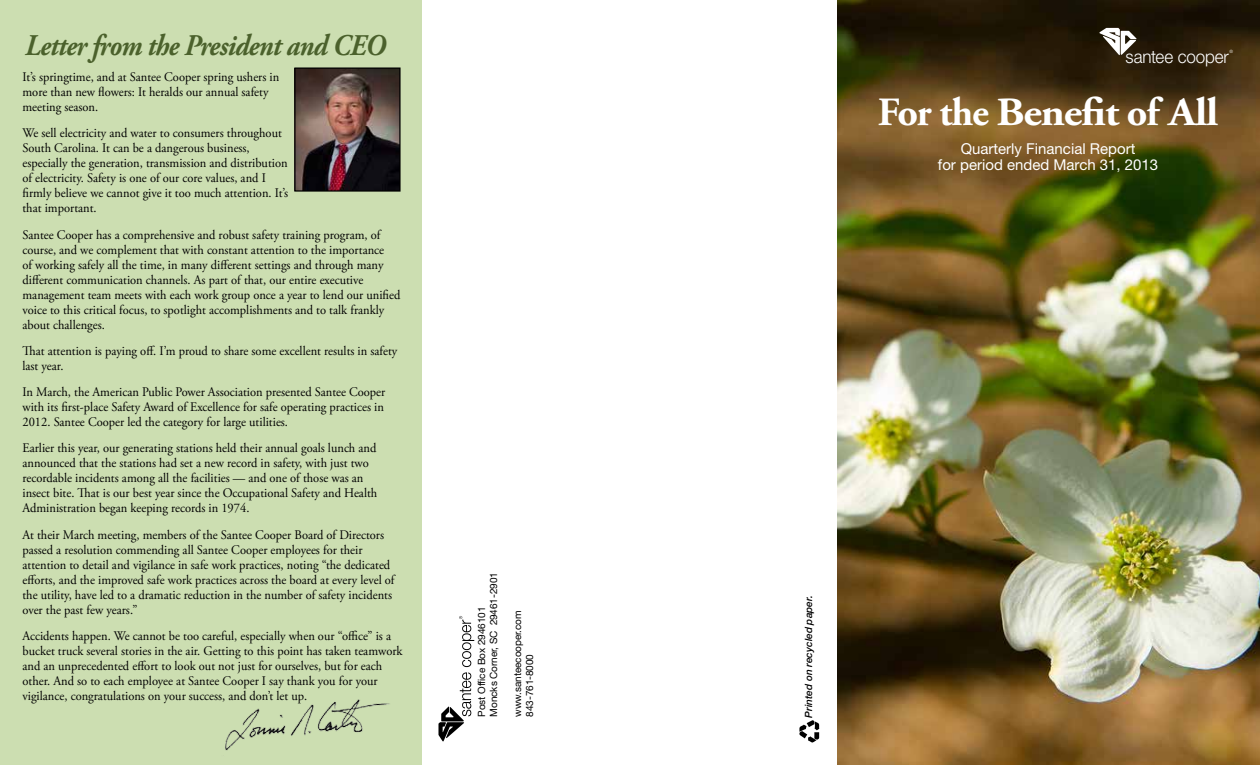
<style>
.page{position:relative;width:1260px;height:765px;background:#fff}
.page>*{position:absolute;margin:0;border:0;box-sizing:border-box;transform-origin:0 0}
.t1{font:700 40px "Adobe Garamond Pro";letter-spacing:-.025em;color:#fff}
.t2{font:italic 700 30px "Adobe Garamond Pro";letter-spacing:-.025em;color:#4b612c;scale:.9 1}
.t3{font:300 17.88px "Helvetica Neue";letter-spacing:-.01em;color:#fff;scale:.95 1}
.t4{font:15px/16.2px "Helvetica Neue LT Std";color:#fff;text-align:center}
.t5{font:13.12px/15px "Adobe Garamond Pro";color:#000;scale:.95 1}
.t6{font:10px/12px "Helvetica Neue LT Std";letter-spacing:-.01em;color:#000}
.t7{font:italic 500 10px "Helvetica Neue LT Std";color:#000}
.t8{font:300 4.38px "Helvetica Neue";color:#fff}
</style>
<div class="page">
<img style="left:838px;top:0;width:422px;height:765px">
<svg style="left:438px;top:616px;width:36px;height:125px"></svg>
<svg style="left:799px;top:720px;width:20px;height:23px"></svg>
<div style="left:0;top:0;width:421px;height:765px;background:#ccdeb1"></div>
<svg style="left:1099px;top:28px;width:38px;height:28px"></svg>
<img style="left:225px;top:699px;width:165px;height:52px">
<img style="left:296px;top:69px;width:103px;height:121px">
<div style="left:294px;top:67px;width:107px;height:125px;border:1px solid #000"></div>
<h2 class="t2" style="left:25px;top:28px;width:403px">Letter from the President and CEO</h2>
<p class="t5" style="left:22px;top:70px;width:272px">It’s springtime, and at Santee Cooper spring ushers in more than new flowers: It heralds our annual safety meeting season.</p>
<p class="t5" style="left:22px;top:126px;width:281px">We sell electricity and water to consumers throughout South Carolina. It can be a dangerous business, especially the generation, transmission and distribution of electricity. Safety is one of our core values, and I firmly believe we cannot give it too much attention. It’s that important.</p>
<p class="t5" style="left:22px;top:227px;width:399px">Santee Cooper has a comprehensive and robust safety training program, of course, and we complement that with constant attention to the importance<br>of working safely all the time, in many different settings and through many different communication channels. As part of that, our entire executive management team meets with each work group once a year to lend our unified voice to this critical focus, to spotlight accomplishments and to talk frankly about challenges.</p>
<p class="t5" style="left:22px;top:344px;width:396px">That attention is paying off. I’m proud to share some excellent results in safety last year.</p>
<p class="t5" style="left:22px;top:385px;width:383px;text-align:justify">In March, the American Public Power Association presented Santee Cooper with its first-place Safety Award of Excellence for safe operating practices in 2012. Santee Cooper led the category for large utilities.</p>
<p class="t5" style="left:22px;top:441px;width:375px">Earlier this year, our generating stations held their annual goals lunch and announced that the stations had set a new record in safety, with just two recordable incidents among all the facilities — and one of those was an insect bite. That is our best year since the Occupational Safety and Health Administration began keeping records in 1974.</p>
<p class="t5" style="left:22px;top:528px;width:393px">At their March meeting, members of the Santee Cooper Board of Directors passed a resolution commending all Santee Cooper employees for their attention to detail and vigilance in safe work practices, noting “the dedicated efforts, and the improved safe work practices across the board at every level of the utility, have led to a dramatic reduction in the number of safety incidents over the past few years.”</p>
<p class="t5" style="left:22px;top:629px;width:402px">Accidents happen. We cannot be too careful, especially when our “office” is a bucket truck several stories in the air. Getting to this point has taken teamwork and an unprecedented effort to look out not just for ourselves, but for each other. And so to each employee at Santee Cooper I say thank you for your vigilance, congratulations on your success, and don’t let up.</p>
<p class="t6" style="left:475px;top:717px;width:146px;rotate:-90deg">Post Office Box 2946101<br>Moncks Corner, SC 29461-2901</p>
<p class="t6" style="left:511px;top:717px;width:107px;rotate:-90deg">www.santeecooper.com<br>843-761-8000</p>
<h3 class="t3" style="left:1126px;top:45px;width:110px">santee cooper</h3>
<p class="t8" style="left:1230px;top:49px;width:5px">®</p>
<h1 class="t1" style="left:878px;top:89px;width:342px">For the Benefit of All</h1>
<p class="t4" style="left:938px;top:140px;width:222px">Quarterly Financial Report<br>for period ended March 31, 2013</p>
<p class="t7" style="left:803px;top:718px;width:123px;rotate:-90deg">Printed on recycled paper.</p>
</div>
